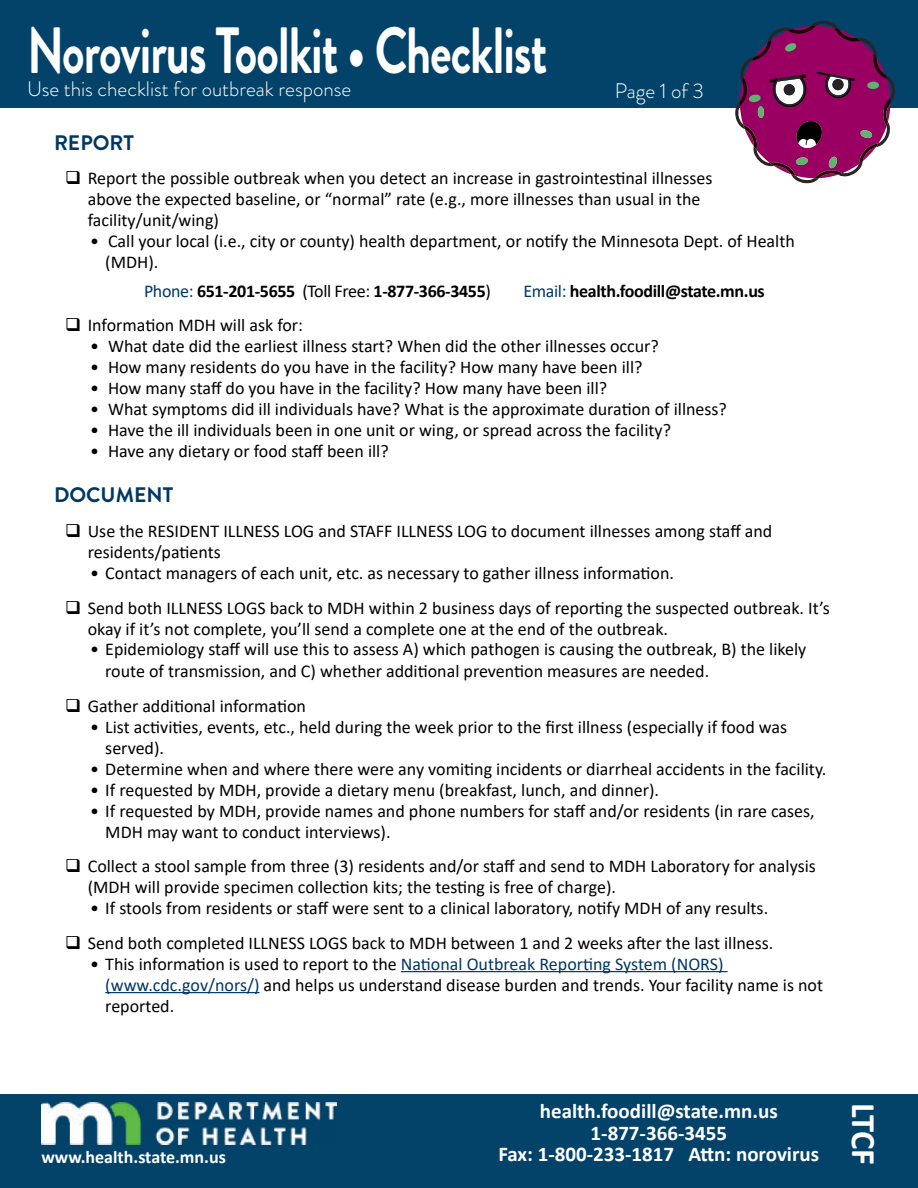
<style>
.page{position:relative;width:918px;height:1188px;background:#fff}
.page>*{position:absolute;margin:0;border:0;box-sizing:border-box;transform-origin:0 0}
.t1{font:700 65.25px "Brandon Grotesque";letter-spacing:-.02em;color:#fff;scale:.74 1}
.t2{font:700 34.5px "Calibri";color:#fff}
.t3{font:700 21px/21.8px "Calibri";color:#fff;text-align:center}
.t4{font:300 21px "Brandon Grotesque";color:#fff}
.t5{font:700 21px "Brandon Grotesque";color:#003764}
.t6{font:18px/21px "Calibri";color:#000}
.t7{font:700 18px "Calibri";letter-spacing:-.02em;color:#000}
.t8{font:700 18px "Calibri";color:#fff}
.s1{font-weight:400;color:#003764}
.s2{font-weight:400}
.s3{color:#003764}
</style>
<div class="page">
<div style="left:0;top:0;width:918px;height:108px;background:#03436a"></div>
<hr style="left:401px;top:971px;width:327px;height:1px;background:#003764">
<hr style="left:105px;top:992px;width:155px;height:1px;background:#003764">
<svg style="left:735px;top:20px;width:160px;height:163px"></svg>
<div style="left:0;top:1094px;width:918px;height:94px;background:#03436a"></div>
<img style="left:41px;top:1102px;width:296px;height:42px">
<h2 class="t1" style="left:27px;top:5px;width:705px">Norovirus Toolkit • Checklist</h2>
<p class="t4" style="left:27px;top:74px;width:326px">Use this checklist for outbreak response</p>
<h3 class="t5" style="left:54px;top:128px;width:82px">REPORT</h3>
<p class="t6" style="left:88px;top:167px;width:626px">Report the possible outbreak when you detect an increase in gastrointestinal illnesses above the expected baseline, or “normal” rate (e.g., more illnesses than usual in the facility/unit/wing)</p>
<p class="t6" style="left:105px;top:230px;width:691px;text-indent:-15px">• Call your local (i.e., city or county) health department, or notify the Minnesota Dept. of Health (MDH).</p>
<p class="t7" style="left:144px;top:278px;width:348px"><span class="s1">Phone:</span> 651-201-5655 <span class="s2">(Toll Free:</span> 1-877-366-3455<span class="s2">)</span></p>
<p class="t7" style="left:523px;top:278px;width:243px"><span class="s1">Email:</span> health.foodill@state.mn.us</p>
<p class="t6" style="left:88px;top:314px;width:217px">Information MDH will ask for:</p>
<p class="t6" style="left:90px;top:335px;width:570px">• What date did the earliest illness start? When did the other illnesses occur?</p>
<p class="t6" style="left:90px;top:356px;width:554px">• How many residents do you have in the facility? How many have been ill?</p>
<p class="t6" style="left:90px;top:377px;width:518px">• How many staff do you have in the facility? How many have been ill?</p>
<p class="t6" style="left:90px;top:398px;width:638px">• What symptoms did ill individuals have? What is the approximate duration of illness?</p>
<p class="t6" style="left:90px;top:419px;width:582px">• Have the ill individuals been in one unit or wing, or spread across the facility?</p>
<p class="t6" style="left:90px;top:440px;width:300px">• Have any dietary or food staff been ill?</p>
<h3 class="t5" style="left:54px;top:481px;width:121px">DOCUMENT</h3>
<p class="t6" style="left:88px;top:520px;width:686px">Use the RESIDENT ILLNESS LOG and STAFF ILLNESS LOG to document illnesses among staff and residents/patients</p>
<p class="t6" style="left:90px;top:562px;width:585px">• Contact managers of each unit, etc. as necessary to gather illness information.</p>
<p class="t6" style="left:88px;top:597px;width:744px">Send both ILLNESS LOGS back to MDH within 2 business days of reporting the suspected outbreak. It’s okay if it’s not complete, you’ll send a complete one at the end of the outbreak.</p>
<p class="t6" style="left:105px;top:638px;width:703px;line-height:21.6px;text-indent:-15px">• Epidemiology staff will use this to assess A) which pathogen is causing the outbreak, B) the likely route of transmission, and C) whether additional prevention measures are needed.</p>
<p class="t6" style="left:88px;top:695px;width:220px">Gather additional information</p>
<p class="t6" style="left:105px;top:716px;width:683px;text-indent:-15px">• List activities, events, etc., held during the week prior to the first illness (especially if food was served).</p>
<p class="t6" style="left:90px;top:758px;width:738px">• Determine when and where there were any vomiting incidents or diarrheal accidents in the facility.</p>
<p class="t6" style="left:90px;top:779px;width:570px">• If requested by MDH, provide a dietary menu (breakfast, lunch, and dinner).</p>
<p class="t6" style="left:105px;top:800px;width:711px;text-indent:-15px">• If requested by MDH, provide names and phone numbers for staff and/or residents (in rare cases,<br>MDH may want to conduct interviews).</p>
<p class="t6" style="left:88px;top:855px;width:730px">Collect a stool sample from three (3) residents and/or staff and send to MDH Laboratory for analysis (MDH will provide specimen collection kits; the testing is free of charge).</p>
<p class="t6" style="left:90px;top:897px;width:679px">• If stools from residents or staff were sent to a clinical laboratory, notify MDH of any results.</p>
<p class="t6" style="left:88px;top:932px;width:687px">Send both completed ILLNESS LOGS back to MDH between 1 and 2 weeks after the last illness.</p>
<p class="t6" style="left:105px;top:953px;width:719px;text-indent:-15px">• This information is used to report to the <span class="s3">National Outbreak Reporting System (NORS) (www.cdc.gov/nors/)</span> and helps us understand disease burden and trends. Your facility name is not reported.</p>
<p class="t4" style="left:615px;top:77px;width:91px">Page 1 of 3</p>
<p class="t8" style="left:41px;top:1145px;width:186px">www.health.state.mn.us</p>
<p class="t3" style="left:498px;top:1100px;width:322px">health.foodill@state.mn.us<br>1-877-366-3455<br>Fax: 1-800-233-1817 Attn: norovirus</p>
<h2 class="t2" style="left:888px;top:1103px;width:64px;rotate:90deg">LTCF</h2>
</div>
